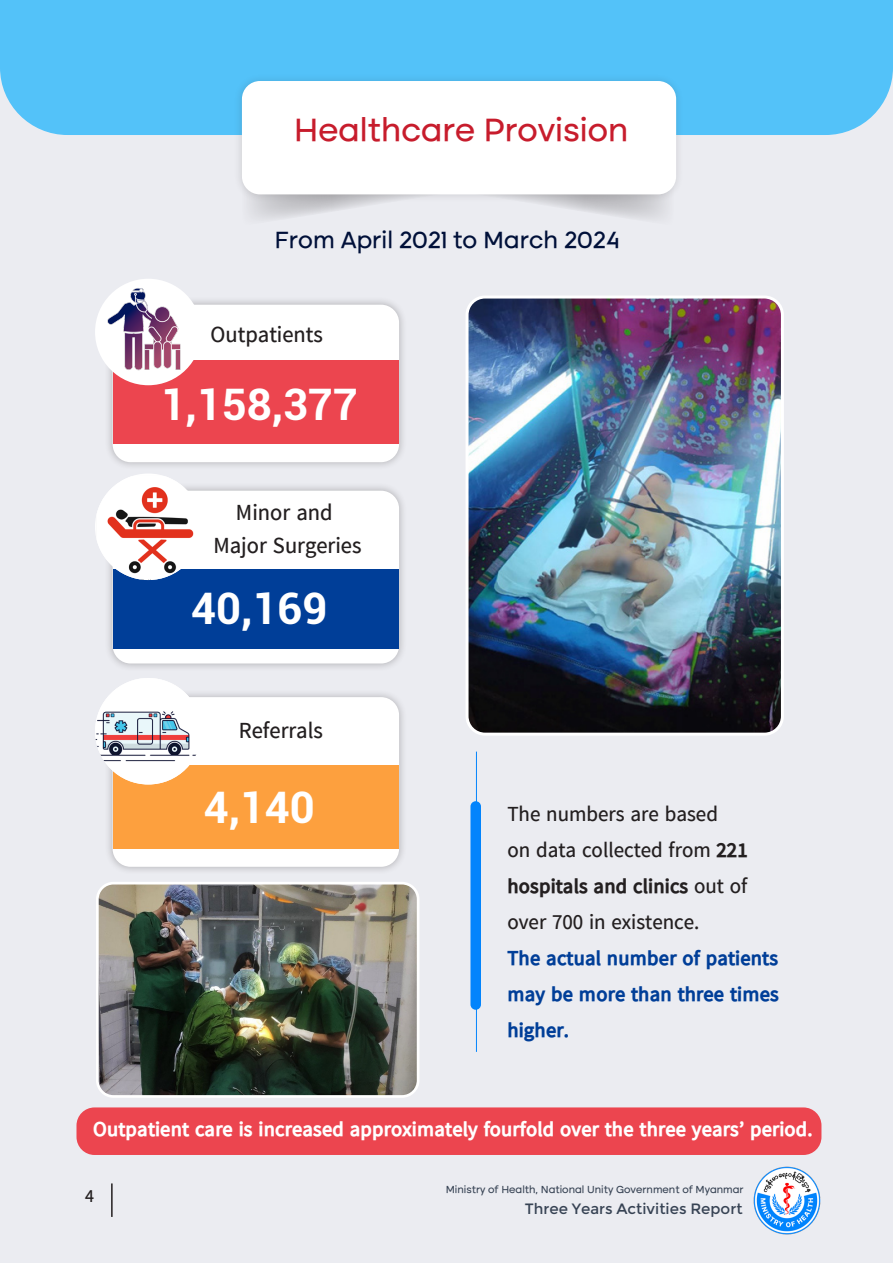
<style>
.page{position:relative;width:893px;height:1263px;background:#ebecf1}
.page>*{position:absolute;margin:0;border:0;box-sizing:border-box;transform-origin:0 0}
.Body{font:700 43.5px "Roboto";color:#fff}
.Body-2{font:700 33px "Z06 Walone";color:#c71c2c}
.Body-3{font:700 24px "Z06 Walone";color:#001039}
.Body-4{font:22.5px "Pyidaungsu";color:#231f20}
.Body-5{font:21px/36px "Pyidaungsu";color:#231f20}
.Body-6{font:700 21px "Pyidaungsu";color:#fff}
.Body-7{font:700 21px/36px "Pyidaungsu";color:#003e98}
.t1{font:18px "Pyidaungsu";color:#231f20}
.Body-8{font:15px "Myanmar Angoun";color:#374354}
.Body-9{font:700 10.5px "Z06 Walone";color:#374354}
.s1{font-weight:700}
</style>
<div class="page">
<div style="left:0;top:0;width:893px;height:135px;background:#53c2f9"></div>
<div style="left:104px;top:296px;width:303px;height:174px;background:#231f20;opacity:.3"></div>
<div style="left:113px;top:305px;width:286px;height:157px;background:#fff;border-radius:18px"></div>
<div style="left:104px;top:689px;width:303px;height:186px;background:#231f20;opacity:.3"></div>
<div style="left:113px;top:697px;width:286px;height:170px;background:#fff;border-radius:18px"></div>
<div style="left:104px;top:482px;width:303px;height:190px;background:#231f20;opacity:.3"></div>
<div style="left:113px;top:491px;width:286px;height:172px;background:#fff;border-radius:18px"></div>
<div style="left:113px;top:361px;width:286px;height:83px;background:#ec454f"></div>
<div style="left:113px;top:765px;width:286px;height:83px;background:#fda03e"></div>
<div style="left:113px;top:569px;width:286px;height:79px;background:#003e98"></div>
<svg style="left:249px;top:203px;width:418px;height:16px"></svg>
<div style="left:234px;top:73px;width:451px;height:130px;background:#231f20;opacity:.15"></div>
<div style="left:242px;top:81px;width:434px;height:113px;background:#fff;border-radius:18px"></div>
<img style="left:470px;top:300px;width:310px;height:432px">
<div style="left:466px;top:296px;width:318px;height:440px;border:3px solid #fff;border-radius:18px"></div>
<div style="left:470px;top:801px;width:11px;height:209px;background:#0384fc;border-radius:5px"></div>
<hr style="left:476px;top:752px;width:1px;height:300px;background:#0384fc">
<div style="left:95px;top:279px;width:107px;height:106px;background:#fff;border-radius:50%"></div>
<img style="left:95px;top:678px;width:107px;height:106px;border-radius:53px">
<img style="left:96px;top:476px;width:106px;height:104px">
<img style="left:104px;top:279px;width:91px;height:101px">
<div style="left:76px;top:1107px;width:745px;height:48px;background:#ec454f;border-radius:18px"></div>
<img style="left:100px;top:886px;width:315px;height:208px">
<div style="left:96px;top:882px;width:323px;height:216px;border:3px solid #fff;border-radius:16px"></div>
<img style="left:754px;top:1167px;width:67px;height:67px">
<hr style="left:111px;top:1183px;width:2px;height:34px;background:#231f20">
<p class="Body-2" style="left:294px;top:110px;width:336px">Healthcare Provision</p>
<p class="Body-3" style="left:275px;top:226px;width:346px">From April 2021 to March 2024</p>
<p class="Body-4" style="left:211px;top:321px;width:114px">Outpatients</p>
<p class="Body" style="left:161px;top:373px;width:199px">1,158,377</p>
<p class="Body-4" style="left:236px;top:499px;width:98px">Minor and</p>
<p class="Body-4" style="left:213px;top:532px;width:150px">Major Surgeries</p>
<p class="Body" style="left:191px;top:577px;width:138px">40,169</p>
<p class="Body-4" style="left:239px;top:717px;width:86px">Referrals</p>
<p class="Body" style="left:204px;top:776px;width:113px">4,140</p>
<p class="Body-5" style="left:507px;top:795px;width:212px">The numbers are based</p>
<p class="Body-5" style="left:507px;top:831px;width:242px">on data collected from <span class="s1">221 hospitals and clinics</span> out of</p>
<p class="Body-5" style="left:507px;top:903px;width:194px">over 700 in existence.</p>
<p class="Body-7" style="left:507px;top:939px;width:272px">The actual number of patients</p>
<p class="Body-7" style="left:507px;top:975px;width:273px">may be more than three times higher.</p>
<p class="Body-6" style="left:93px;top:1116px;width:721px">Outpatient care is increased approximately fourfold over the three years’ period.</p>
<p class="t1" style="left:85px;top:1185px;width:10px">4</p>
<p class="Body-9" style="left:446px;top:1183px;width:299px">Ministry of Health, National Unity Government of Myanmar</p>
<p class="Body-8" style="left:525px;top:1200px;width:219px">Three Years Activities Report</p>
</div>
